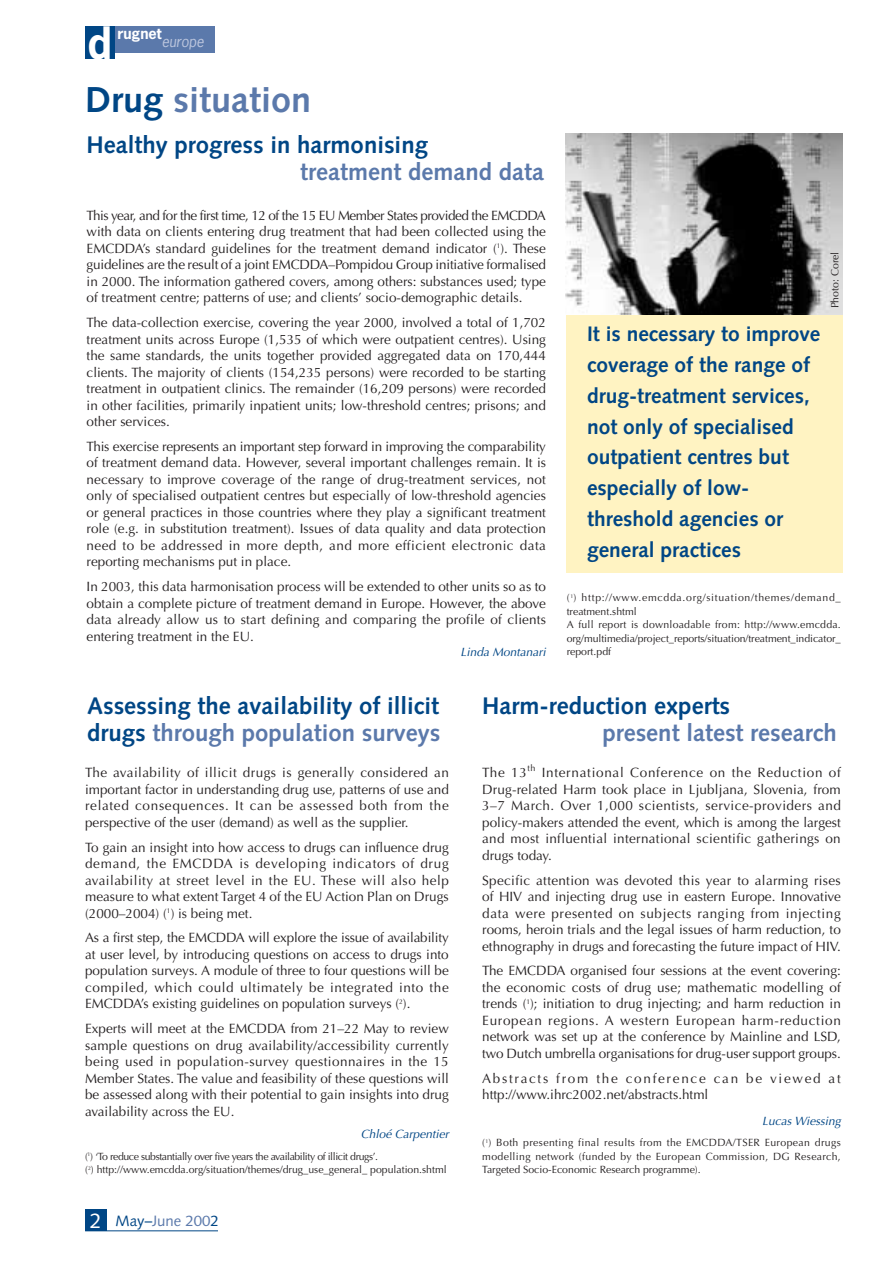
<style>
.page{position:relative;width:893px;height:1262px;background:#fff}
.page>*{position:absolute;margin:0;border:0;box-sizing:border-box;transform-origin:0 0}
.t1{font:700 42px "News Gothic";color:#fff}
.t2{font:700 36px "Syntax";color:#5b79ab}
.t3{font:700 24px/27px "Syntax";color:#004685}
.t4{font:700 24px "Syntax";color:#5b79ab}
.t5{font:700 21px/30.8px "Syntax";color:#004685}
.t6{font:15px "Syntax";color:#5b79ab}
.t7{font:700 14.55px "News Gothic";color:#fff}
.t8{font:italic 14.55px "News Gothic";color:#bbc5dd}
.t9{font:13.5px/16.5px "Optima";color:#231f20;text-align:justify}
.t10{font:13.5px/16.5px "Optima";letter-spacing:.125em;color:#231f20}
.t11{font:italic 12px "Optima";color:#004685}
.t12{font:10.5px/13.5px "Optima";color:#231f20;text-align:justify}
.t13{font:10.5px/13.5px "Optima";letter-spacing:-.04em;color:#231f20}
.s1{color:#004685}
.s2{color:#5b79ab}
.s3{font-size:21px;color:#fff}
</style>
<div class="page">
<img style="left:566px;top:133px;width:276px;height:182px">
<div style="left:85px;top:26px;width:30px;height:33px;background:#004685"></div>
<div style="left:115px;top:26px;width:99px;height:27px;background:#5b79ab"></div>
<div style="left:566px;top:315px;width:276px;height:257px;background:#fff3c2"></div>
<div style="left:85px;top:1209px;width:21px;height:21px;background:#004685"></div>
<hr style="left:85px;top:1230px;width:133px;height:1px;background:#004685">
<h1 class="t1" style="left:88px;top:26px;width:26px">d</h1>
<p class="t7" style="left:117px;top:28px;width:46px">rugnet</p>
<p class="t8" style="left:162px;top:36px;width:44px">europe</p>
<h2 class="t2" style="left:85px;top:85px;width:227px"><span class="s1">Drug</span> situation</h2>
<h3 class="t3" style="left:87px;top:133px;width:343px">Healthy progress in harmonising</h3>
<h3 class="t4" style="left:300px;top:162px;width:245px">treatment demand data</h3>
<p class="t9" style="left:87px;top:208px;width:461px">This year, and for the first time, 12 of the 15 EU Member States provided the EMCDDA with data on clients entering drug treatment that had been collected using the EMCDDA’s standard guidelines for the treatment demand indicator (<sup>1</sup>). These guidelines are the result of a joint EMCDDA–Pompidou Group initiative formalised in 2000. The information gathered covers, among others: substances used; type of treatment centre; patterns of use; and clients’ socio-demographic details.</p>
<p class="t9" style="left:87px;top:315px;width:461px">The data-collection exercise, covering the year 2000, involved a total of 1,702 treatment units across Europe (1,535 of which were outpatient centres). Using the same standards, the units together provided aggregated data on 170,444 clients. The majority of clients (154,235 persons) were recorded to be starting treatment in outpatient clinics. The remainder (16,209 persons) were recorded in other facilities, primarily inpatient units; low-threshold centres; prisons; and other services.</p>
<p class="t9" style="left:87px;top:439px;width:461px">This exercise represents an important step forward in improving the comparability of treatment demand data. However, several important challenges remain. It is necessary to improve coverage of the range of drug-treatment services, not only of specialised outpatient centres but especially of low-threshold agencies or general practices in those countries where they play a significant treatment role (e.g. in substitution treatment). Issues of data quality and data protection need to be addressed in more depth, and more efficient electronic data reporting mechanisms put in place.</p>
<p class="t9" style="left:87px;top:579px;width:461px">In 2003, this data harmonisation process will be extended to other units so as to obtain a complete picture of treatment demand in Europe. However, the above data already allow us to start defining and comparing the profile of clients entering treatment in the EU.</p>
<p class="t11" style="left:460px;top:646px;width:87px">Linda Montanari</p>
<h3 class="t5" style="left:587px;top:321px;width:235px">It is necessary to improve coverage of the range of drug-treatment services, not only of specialised outpatient centres but especially of low&shy;threshold agencies or general practices</h3>
<p class="t12" style="left:829px;top:308px;width:58px;rotate:-90deg">Photo: Corel</p>
<p class="t12" style="left:566px;top:592px;width:275px;text-align:left">(<sup>1</sup>) http://www.emcdda.org/situation/themes/demand_ treatment.shtml<br>A full report is downloadable from: http://www.emcdda. org/multimedia/project_reports/situation/treatment_indicator_ report.pdf</p>
<h3 class="t3" style="left:87px;top:694px;width:355px">Assessing the availability of illicit drugs <span class="s2">through population surveys</span></h3>
<h3 class="t3" style="left:482px;top:694px;width:249px">Harm-reduction experts</h3>
<h3 class="t4" style="left:602px;top:722px;width:236px">present latest research</h3>
<p class="t9" style="left:482px;top:765px;width:360px">The 13<sup>th</sup> International Conference on the Reduction of Drug-related Harm took place in Ljubljana, Slovenia, from 3–7 March. Over 1,000 scientists, service-providers and policy-makers attended the event, which is among the largest and most influential international scientific gatherings on drugs today.</p>
<p class="t9" style="left:482px;top:873px;width:360px">Specific attention was devoted this year to alarming rises of HIV and injecting drug use in eastern Europe. Innovative data were presented on subjects ranging from injecting rooms, heroin trials and the legal issues of harm reduction, to ethnography in drugs and forecasting the future impact of HIV.</p>
<p class="t9" style="left:482px;top:963px;width:360px">The EMCDDA organised four sessions at the event covering: the economic costs of drug use; mathematic modelling of trends (<sup>1</sup>); initiation to drug injecting; and harm reduction in European regions. A western European harm-reduction network was set up at the conference by Mainline and LSD, two Dutch umbrella organisations for drug-user support groups.</p>
<p class="t10" style="left:482px;top:1071px;width:360px">Abstracts from the conference can be viewed at http://www.ihrc2002.net/abstracts.html</p>
<p class="t11" style="left:762px;top:1115px;width:80px">Lucas Wiessing</p>
<p class="t12" style="left:482px;top:1137px;width:360px">(<sup>1</sup>) Both presenting final results from the EMCDDA/TSER European drugs modelling network (funded by the European Commission, DG Research, Targeted Socio-Economic Research programme).</p>
<p class="t9" style="left:85px;top:765px;width:365px">The availability of illicit drugs is generally considered an important factor in understanding drug use, patterns of use and related consequences. It can be assessed both from the perspective of the user (demand) as well as the supplier.</p>
<p class="t9" style="left:85px;top:840px;width:365px">To gain an insight into how access to drugs can influence drug demand, the EMCDDA is developing indicators of drug availability at street level in the EU. These will also help measure to what extent Target 4 of the EU Action Plan on Drugs (2000–2004) (<sup>1</sup>) is being met.</p>
<p class="t9" style="left:85px;top:930px;width:365px">As a first step, the EMCDDA will explore the issue of availability at user level, by introducing questions on access to drugs into population surveys. A module of three to four questions will be compiled, which could ultimately be integrated into the EMCDDA’s existing guidelines on population surveys (<sup>2</sup>).</p>
<p class="t9" style="left:85px;top:1021px;width:365px">Experts will meet at the EMCDDA from 21–22 May to review sample questions on drug availability/accessibility currently being used in population-survey questionnaires in the 15<br>Member States. The value and feasibility of these questions will be assessed along with their potential to gain insights into drug availability across the EU.</p>
<p class="t11" style="left:361px;top:1129px;width:90px">Chloé Carpentier</p>
<p class="t13" style="left:85px;top:1150px;width:363px">(<sup>1</sup>) ‘To reduce substantially over five years the availability of illicit drugs’.<br>(<sup>2</sup>) http://www.emcdda.org/situation/themes/drug_use_general_ population.shtml</p>
<p class="t6" style="left:90px;top:1214px;width:130px"><span class="s3">2</span> <span class="s1">May–</span>June 200<span class="s1">2</span></p>
</div>
